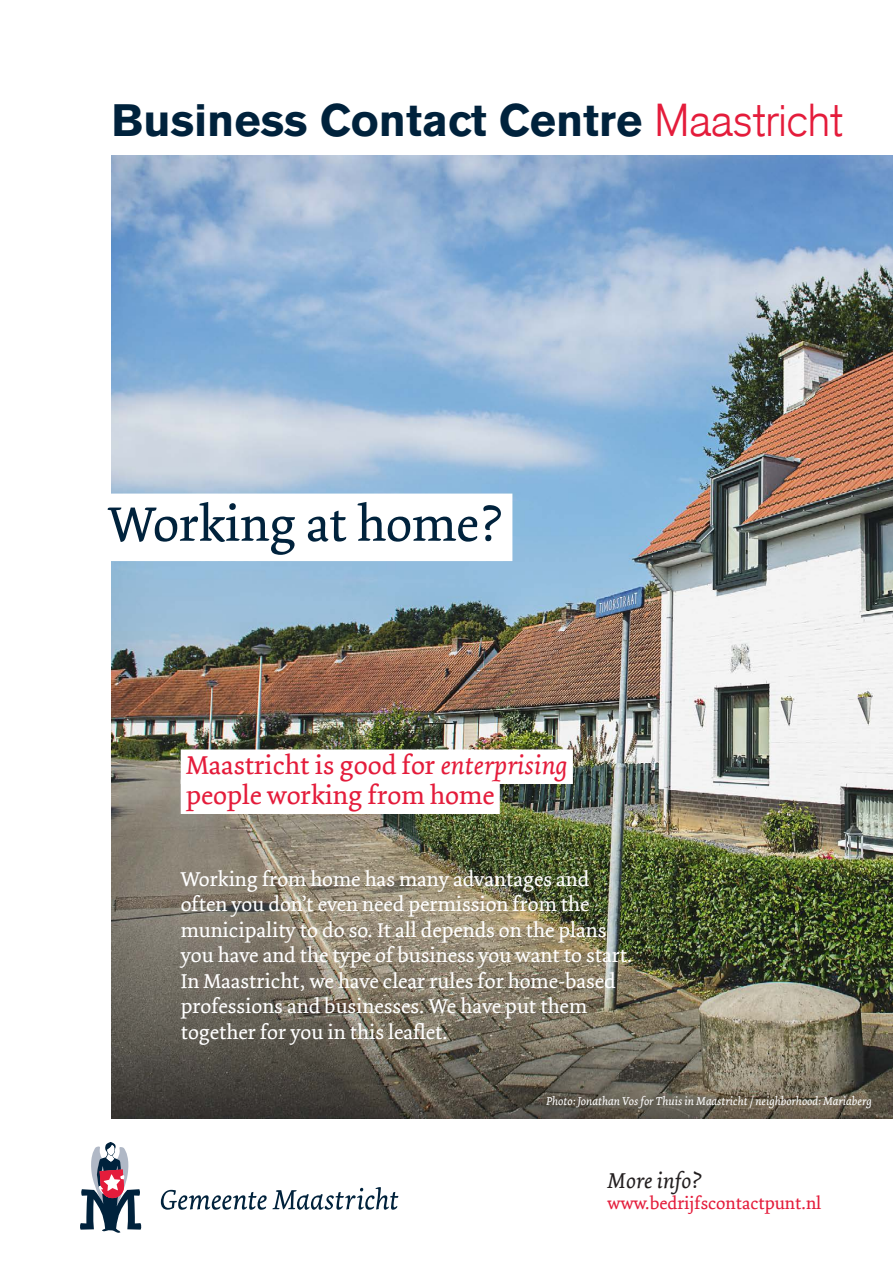
<style>
.page{position:relative;width:893px;height:1263px;background:#fff}
.page>*{position:absolute;margin:0;border:0;box-sizing:border-box;transform-origin:0 0}
.t1{font:51px "Dolly";color:#00223c}
.t2{font:700 45px "Akzidenz Grotesk BE";color:#00223c}
.t3{font:27px/30px "Dolly";color:#e41c3b}
.t4{font:italic 22.5px "Dolly";color:#231f20}
.t5{font:21px/25.5px "Dolly";color:#fff}
.t6{font:18px "Dolly";color:#e41c3b}
.t7{font:italic 12px "Dolly";color:#fff}
.s1{font-family:"Akzidenz Grotesk";font-weight:300;color:#e41c3b}
.s2{font-style:italic}
</style>
<div class="page">
<img style="left:112px;top:156px;width:781px;height:962px">
<div style="left:108px;top:494px;width:404px;height:67px;background:#fff"></div>
<svg style="left:80px;top:1142px;width:62px;height:91px"></svg>
<svg style="left:161px;top:1187px;width:238px;height:23px"></svg>
<div style="left:181px;top:749px;width:392px;height:35px;background:#fff"></div>
<div style="left:181px;top:779px;width:319px;height:35px;background:#fff"></div>
<h2 class="t2" style="left:112px;top:94px;width:733px">Business Contact Centre <span class="s1">Maastricht</span></h2>
<h1 class="t1" style="left:108px;top:494px;width:395px">Working at home?</h1>
<p class="t3" style="left:186px;top:751px;width:383px">Maastricht is good for <span class="s2">enterprising </span>people working from home</p>
<p class="t5" style="left:181px;top:866px;width:453px">Working from home has many advantages and often you don’t even need permission from the municipality to do so. It all depends on the plans you have and the type of business you want to start.<br>In Maastricht, we have clear rules for home-based professions and businesses. We have put them together for you in this leaflet.</p>
<p class="t7" style="left:546px;top:1094px;width:327px">Photo: Jonathan Vos for Thuis in Maastricht / neighborhood: Mariaberg</p>
<p class="t4" style="left:608px;top:1167px;width:96px">More info?</p>
<p class="t6" style="left:608px;top:1193px;width:215px">www.bedrijfscontactpunt.nl</p>
</div>
